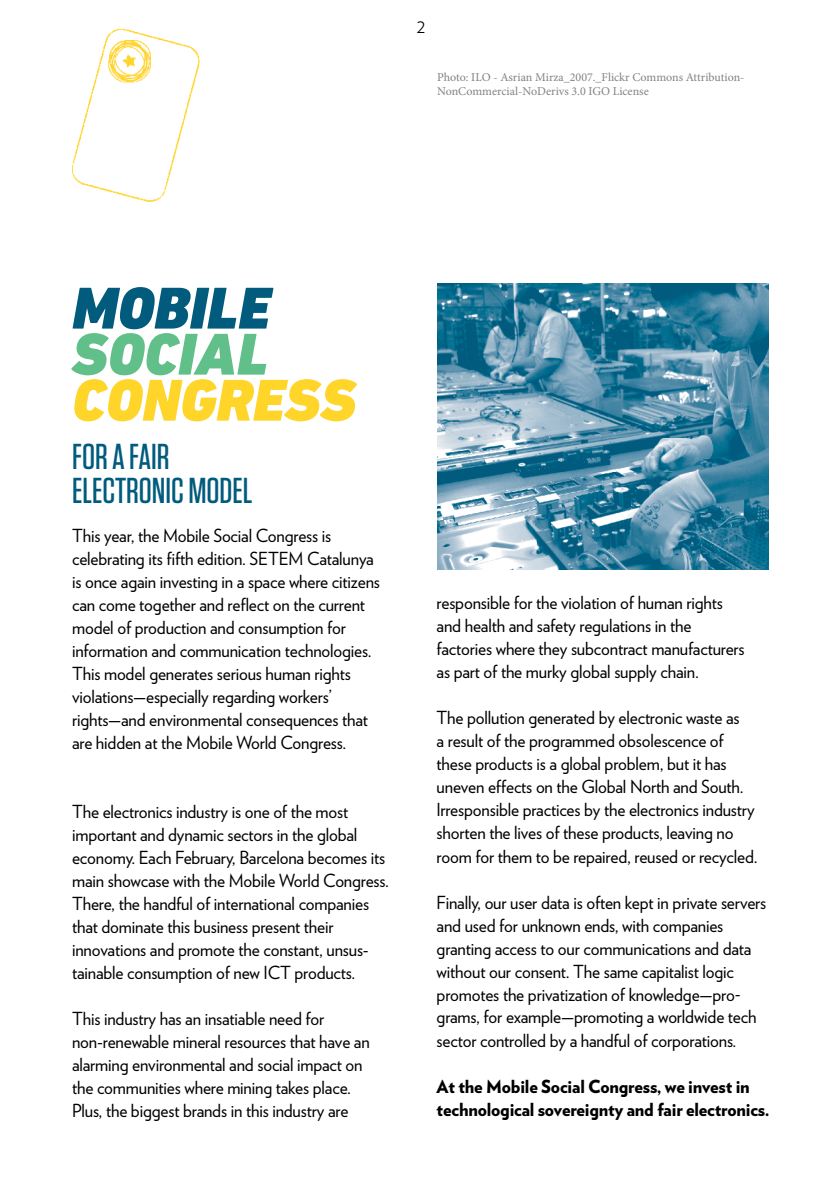
<style>
.page{position:relative;width:840px;height:1191px;background:#fff}
.page>*{position:absolute;margin:0;border:0;box-sizing:border-box;transform-origin:0 0}
.t1{font:italic 900 60px "DIN Next LT Pro";color:#ffd529}
.t2{font:italic 900 60px "DIN Next LT Pro";color:#005b7d}
.t3{font:italic 900 60px "DIN Next LT Pro";color:#61c089}
.t4{font:500 36px/34px "Tungsten";color:#005b7d}
.t5{font:300 20px "Verlag";color:#000}
.t6{font:18px/23px "Verlag";letter-spacing:-.01em;color:#000}
.t7{font:900 18px/23px "Verlag";letter-spacing:-.01em;color:#000}
.t8{font:12px/14.4px "Minion Pro";color:#808285}
</style>
<div class="page">
<img style="left:72px;top:28px;width:128px;height:174px">
<img style="left:437px;top:283px;width:331px;height:287px">
<p class="t5" style="left:416px;top:11px;width:10px">2</p>
<p class="t8" style="left:437px;top:70px;width:309px">Photo: ILO - Asrian Mirza_2007._Flickr Commons Attribution-<br>NonCommercial-NoDerivs 3.0 IGO License</p>
<h1 class="t2" style="left:72px;top:272px;width:199px">MOBILE</h1>
<h1 class="t3" style="left:72px;top:318px;width:197px">SOCIAL</h1>
<h1 class="t1" style="left:72px;top:364px;width:285px">CONGRESS</h1>
<h2 class="t4" style="left:72px;top:439px;width:182px">FOR A FAIR<br>ELECTRONIC MODEL</h2>
<p class="t6" style="left:72px;top:523px;width:309px">This year, the Mobile Social Congress is celebrating its fifth edition. SETEM Catalunya is once again investing in a space where citizens can come together and reflect on the current model of production and consumption for information and communication technologies.<br>This model generates serious human rights violations—especially regarding workers’ rights—and environmental consequences that are hidden at the Mobile World Congress.</p>
<p class="t6" style="left:72px;top:799px;width:318px">The electronics industry is one of the most important and dynamic sectors in the global economy. Each February, Barcelona becomes its main showcase with the Mobile World Congress.<br>There, the handful of international companies that dominate this business present their innovations and promote the constant, unsus&shy;tainable consumption of new ICT products.</p>
<p class="t6" style="left:72px;top:1006px;width:299px">This industry has an insatiable need for non-renewable mineral resources that have an alarming environmental and social impact on the communities where mining takes place.<br>Plus, the biggest brands in this industry are</p>
<p class="t6" style="left:436px;top:590px;width:309px">responsible for the violation of human rights and health and safety regulations in the factories where they subcontract manufacturers as part of the murky global supply chain.</p>
<p class="t6" style="left:436px;top:705px;width:322px">The pollution generated by electronic waste as<br>a result of the programmed obsolescence of these products is a global problem, but it has uneven effects on the Global North and South.<br>Irresponsible practices by the electronics industry shorten the lives of these products, leaving no room for them to be repaired, reused or recycled.</p>
<p class="t6" style="left:436px;top:889px;width:331px">Finally, our user data is often kept in private servers and used for unknown ends, with companies granting access to our communications and data without our consent. The same capitalist logic promotes the privatization of knowledge—pro&shy;grams, for example—promoting a worldwide tech sector controlled by a handful of corporations.</p>
<p class="t7" style="left:436px;top:1073px;width:334px">At the Mobile Social Congress, we invest in technological sovereignty and fair electronics.</p>
</div>
